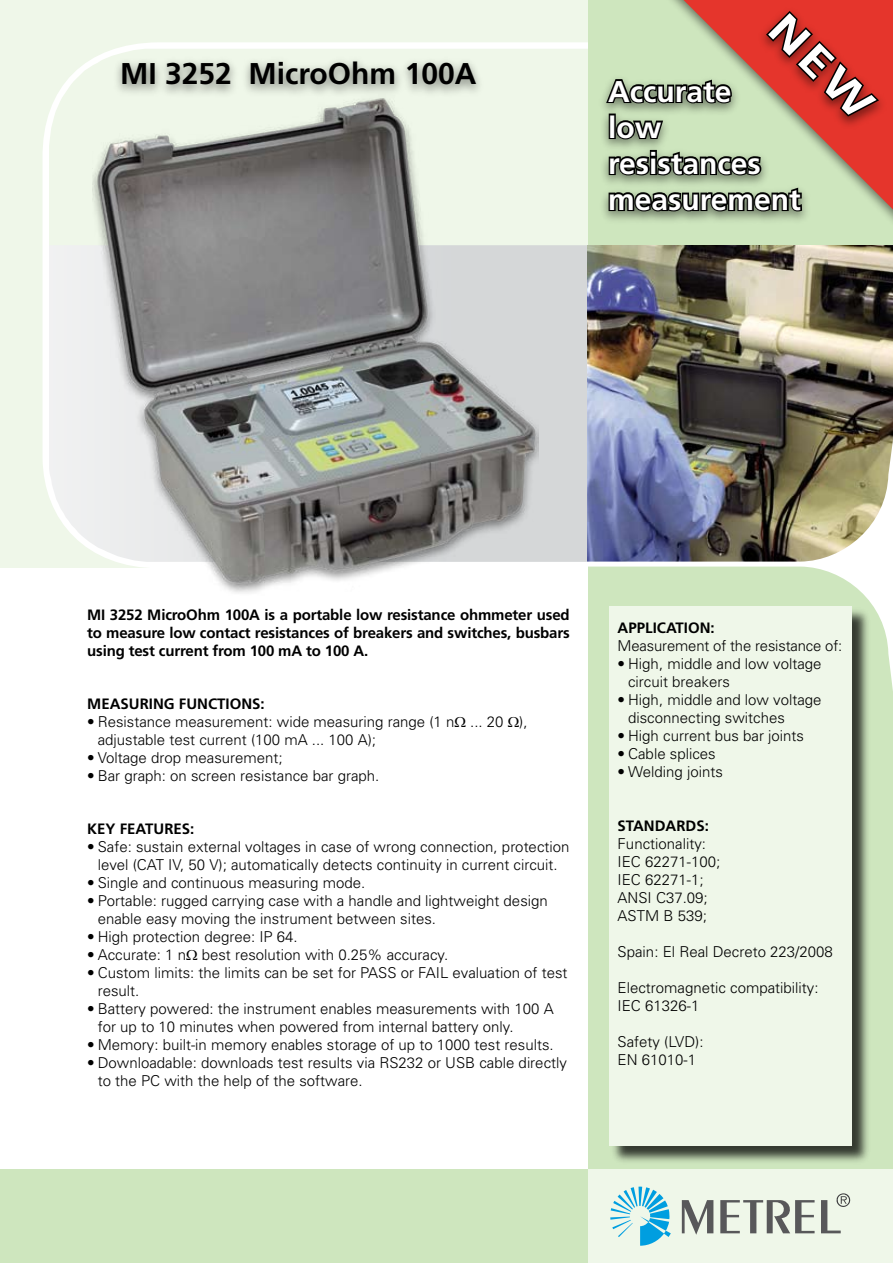
<style>
.page{position:relative;width:893px;height:1263px;background:#fff}
.page>*{position:absolute;margin:0;border:0;box-sizing:border-box;transform-origin:0 0}
.t1{font:700 30px/36px "Frutiger PC";color:#fff}
.t2{font:700 30px "Frutiger PC";color:#000}
.t3{font:300 15px/18px "Univers PC";color:#000}
.t4{font:700 15px/18px "Frutiger PC";letter-spacing:-.01em;color:#000;text-align:justify}
</style>
<div class="page">
<div style="left:0;top:0;width:648px;height:568px;background:#eff7e9"></div>
<svg style="left:43px;top:42px;width:545px;height:526px"></svg>
<div style="left:588px;top:0;width:305px;height:245px;background:#cee6be"></div>
<div style="left:588px;top:566px;width:305px;height:697px;background:#cee6be"></div>
<div style="left:610px;top:607px;width:262px;height:558px;background:#000;opacity:.75"></div>
<div style="left:609px;top:606px;width:242px;height:539px;background:#eff7e9"></div>
<div style="left:588px;top:1169px;width:305px;height:94px;background:#eff7e9"></div>
<div style="left:0;top:1169px;width:588px;height:94px;background:#cee6be"></div>
<svg style="left:610px;top:1186px;width:61px;height:60px"></svg>
<svg style="left:682px;top:1193px;width:169px;height:42px"></svg>
<img style="left:587px;top:245px;width:306px;height:187px">
<img style="left:587px;top:432px;width:306px;height:268px">
<div style="left:111px;top:55px;width:375px;height:44px;background:#000;opacity:.5"></div>
<img style="left:92px;top:91px;width:446px;height:502px">
<div style="left:636px;top:0;width:257px;height:262px;background:#000;opacity:.5"></div>
<svg style="left:646px;top:0;width:247px;height:249px;background:#cd5f4e"></svg>
<div style="left:757px;top:6px;width:131px;height:125px;background:#e5352c"></div>
<svg style="left:604px;top:9px;width:277px;height:237px"></svg>
<h1 class="t2" style="left:120px;top:56px;width:358px">MI 3252 MicroOhm 100A</h1>
<h1 class="t1" style="left:608px;top:73px;width:194px">Accurate<br>low resistances measurement</h1>
<p class="t4" style="left:87px;top:605px;width:484px">MI 3252 MicroOhm 100A is a portable low resistance ohmmeter used to measure low contact resistances of breakers and switches, busbars using test current from 100 mA to 100 A.</p>
<p class="t4" style="left:87px;top:694px;width:179px">MEASURING FUNCTIONS:</p>
<p class="t3" style="left:98px;top:712px;width:431px;text-indent:-10px">• Resistance measurement: wide measuring range (1 n ... 20 ), adjustable test current (100 mA ... 100 A);</p>
<p class="t3" style="left:87px;top:748px;width:197px">• Voltage drop measurement;</p>
<p class="t3" style="left:87px;top:766px;width:294px">• Bar graph: on screen resistance bar graph.</p>
<p class="t4" style="left:87px;top:819px;width:109px">KEY FEATURES:</p>
<p class="t3" style="left:87px;top:837px;width:484px;text-align:center">• Safe: sustain external voltages in case of wrong connection, protection level (CAT IV, 50 V); automatically detects continuity in current circuit.</p>
<p class="t3" style="left:87px;top:873px;width:280px">• Single and continuous measuring mode.</p>
<p class="t3" style="left:98px;top:891px;width:452px;text-indent:-10px">• Portable: rugged carrying case with a handle and lightweight design enable easy moving the instrument between sites.</p>
<p class="t3" style="left:87px;top:927px;width:212px">• High protection degree: IP 64.</p>
<p class="t3" style="left:87px;top:945px;width:363px">• Accurate: 1 n best resolution with 0.25% accuracy.</p>
<p class="t3" style="left:98px;top:963px;width:471px;text-indent:-10px">• Custom limits: the limits can be set for PASS or FAIL evaluation of test result.</p>
<p class="t3" style="left:98px;top:999px;width:457px;text-indent:-10px">• Battery powered: the instrument enables measurements with 100 A for up to 10 minutes when powered from internal battery only.</p>
<p class="t3" style="left:87px;top:1035px;width:468px">• Memory: built-in memory enables storage of up to 1000 test results.</p>
<p class="t3" style="left:98px;top:1053px;width:471px;text-indent:-10px">• Downloadable: downloads test results via RS232 or USB cable directly to the PC with the help of the software.</p>
<p class="t4" style="left:618px;top:618px;width:99px">APPLICATION:</p>
<p class="t3" style="left:618px;top:636px;width:226px">Measurement of the resistance of:</p>
<p class="t3" style="left:628px;top:654px;width:195px;text-indent:-10px">• High, middle and low voltage circuit breakers</p>
<p class="t3" style="left:628px;top:690px;width:195px;text-indent:-10px">• High, middle and low voltage disconnecting switches</p>
<p class="t3" style="left:618px;top:726px;width:188px">• High current bus bar joints</p>
<p class="t3" style="left:618px;top:744px;width:100px">• Cable splices</p>
<p class="t3" style="left:618px;top:762px;width:107px">• Welding joints</p>
<p class="t4" style="left:618px;top:816px;width:93px">STANDARDS:</p>
<p class="t3" style="left:618px;top:834px;width:104px">Functionality:<br>IEC 62271-100;<br>IEC 62271-1;<br>ANSI C37.09;<br>ASTM B 539;</p>
<p class="t3" style="left:618px;top:942px;width:217px">Spain: El Real Decreto 223/2008</p>
<p class="t3" style="left:618px;top:978px;width:202px">Electromagnetic compatibility:<br>IEC 61326-1</p>
<p class="t3" style="left:618px;top:1032px;width:87px">Safety (LVD):<br>EN 61010-1</p>
</div>
